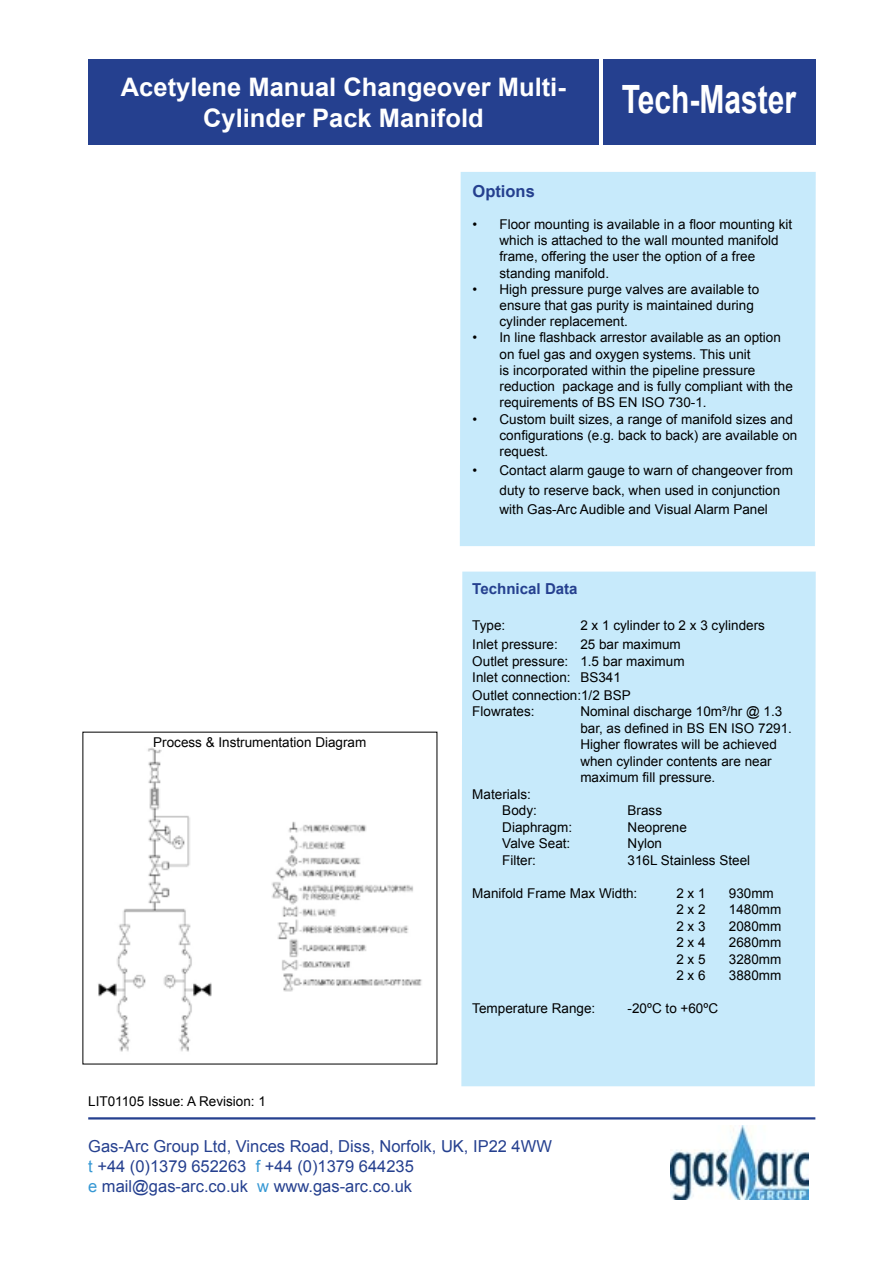
<style>
.page{position:relative;width:893px;height:1263px;background:#fff}
.page>*{position:absolute;margin:0;border:0;box-sizing:border-box;transform-origin:0 0}
.t1{font:700 39px "Arial";color:#fff;scale:.77 1}
.t2{font:700 25.5px/30.6px "Arial";color:#fff;text-align:center}
.t3{font:16.5px/19.8px "Arial";color:#25408f}
.t4{font:700 16.5px "Arial";color:#25408f}
.t5{font:700 15.15px "Arial";color:#25408f}
.t6{font:13.5px/16.2px "Arial";color:#000}
.s1{color:#3698d4}
</style>
<div class="page">
<img style="left:670px;top:1126px;width:139px;height:73px">
<div style="left:460px;top:172px;width:356px;height:374px;background:#c7eafb"></div>
<div style="left:461px;top:572px;width:355px;height:514px;background:#c7eafb"></div>
<hr style="left:88px;top:1117px;width:727px;height:2px;background:#25408f">
<div style="left:88px;top:60px;width:510px;height:85px;background:#25408f"></div>
<div style="left:603px;top:60px;width:212px;height:85px;background:#25408f"></div>
<img style="left:98px;top:747px;width:324px;height:305px">
<h2 class="t2" style="left:121px;top:73px;width:446px">Acetylene Manual Changeover Multi-<br>Cylinder Pack Manifold</h2>
<h1 class="t1" style="left:622px;top:74px;width:228px">Tech-Master</h1>
<p class="t6" style="left:153px;top:734px;width:215px">Process &amp; Instrumentation Diagram</p>
<p class="t6" style="left:88px;top:1093px;width:179px">LIT01105 Issue: A Revision: 1</p>
<p class="t4" style="left:473px;top:180px;width:64px">Options</p>
<p class="t6" style="left:500px;top:216px;width:294px;text-indent:-27px">• Floor mounting is available in a floor mounting kit which is attached to the wall mounted manifold frame, offering the user the option of a free standing manifold.</p>
<p class="t6" style="left:500px;top:281px;width:261px;text-indent:-27px">• High pressure purge valves are available to ensure that gas purity is maintained during cylinder replacement.</p>
<p class="t6" style="left:500px;top:330px;width:295px;text-indent:-27px">• In line flashback arrestor available as an option on fuel gas and oxygen systems. This unit<br>is incorporated within the pipeline pressure reduction package and is fully compliant with the requirements of BS EN ISO 730-1.</p>
<p class="t6" style="left:500px;top:411px;width:299px;text-indent:-27px">• Custom built sizes, a range of manifold sizes and configurations (e.g. back to back) are available on request.</p>
<p class="t6" style="left:500px;top:461px;width:295px;line-height:19.5px;text-indent:-27px">• Contact alarm gauge to warn of changeover from duty to reserve back, when used in conjunction with Gas-Arc Audible and Visual Alarm Panel</p>
<p class="t5" style="left:472px;top:578px;width:107px">Technical Data</p>
<p class="t6" style="left:472px;top:617px;width:35px">Type:</p>
<p class="t6" style="left:580px;top:617px;width:186px">2 x 1 cylinder to 2 x 3 cylinders</p>
<p class="t6" style="left:472px;top:636px;width:87px">Inlet pressure:</p>
<p class="t6" style="left:472px;top:636px;width:214px;text-indent:108px">25 bar maximum<br>Outlet pressure: 1.5 bar maximum<br>Inlet connection: BS341</p>
<p class="t6" style="left:472px;top:687px;width:160px">Outlet connection:1/2 BSP<br>Flowrates:</p>
<p class="t6" style="left:580px;top:704px;width:213px">Nominal discharge 10m³/hr @ 1.3 bar, as defined in BS EN ISO 7291.<br>Higher flowrates will be achieved when cylinder contents are near maximum fill pressure.</p>
<p class="t6" style="left:502px;top:786px;width:36px;text-indent:-30px">Materials:<br>Body:</p>
<p class="t6" style="left:628px;top:803px;width:36px">Brass</p>
<p class="t6" style="left:502px;top:819px;width:71px">Diaphragm:</p>
<p class="t6" style="left:628px;top:819px;width:61px">Neoprene</p>
<p class="t6" style="left:502px;top:836px;width:70px">Valve Seat:</p>
<p class="t6" style="left:628px;top:836px;width:36px">Nylon</p>
<p class="t6" style="left:502px;top:852px;width:35px">Filter:</p>
<p class="t6" style="left:628px;top:852px;width:124px">316L Stainless Steel</p>
<p class="t6" style="left:472px;top:885px;width:167px">Manifold Frame Max Width:</p>
<p class="t6" style="left:676px;top:885px;width:31px">2 x 1</p>
<p class="t6" style="left:729px;top:885px;width:47px">930mm</p>
<p class="t6" style="left:676px;top:902px;width:31px">2 x 2</p>
<p class="t6" style="left:729px;top:902px;width:54px">1480mm</p>
<p class="t6" style="left:676px;top:918px;width:31px">2 x 3</p>
<p class="t6" style="left:729px;top:918px;width:54px">2080mm</p>
<p class="t6" style="left:676px;top:935px;width:31px">2 x 4</p>
<p class="t6" style="left:729px;top:935px;width:54px">2680mm</p>
<p class="t6" style="left:676px;top:951px;width:31px">2 x 5</p>
<p class="t6" style="left:729px;top:951px;width:54px">3280mm</p>
<p class="t6" style="left:676px;top:968px;width:31px">2 x 6</p>
<p class="t6" style="left:729px;top:968px;width:54px">3880mm</p>
<p class="t6" style="left:472px;top:1001px;width:125px">Temperature Range:</p>
<p class="t6" style="left:628px;top:1001px;width:92px">-20ºC to +60ºC</p>
<p class="t3" style="left:88px;top:1136px;width:465px">Gas-Arc Group Ltd, Vinces Road, Diss, Norfolk, UK, IP22 4WW <span class="s1">t</span> +44 (0)1379 652263 <span class="s1">f</span> +44 (0)1379 644235<br><span class="s1">e</span> mail@gas-arc.co.uk <span class="s1">w</span> www.gas-arc.co.uk</p>
</div>
